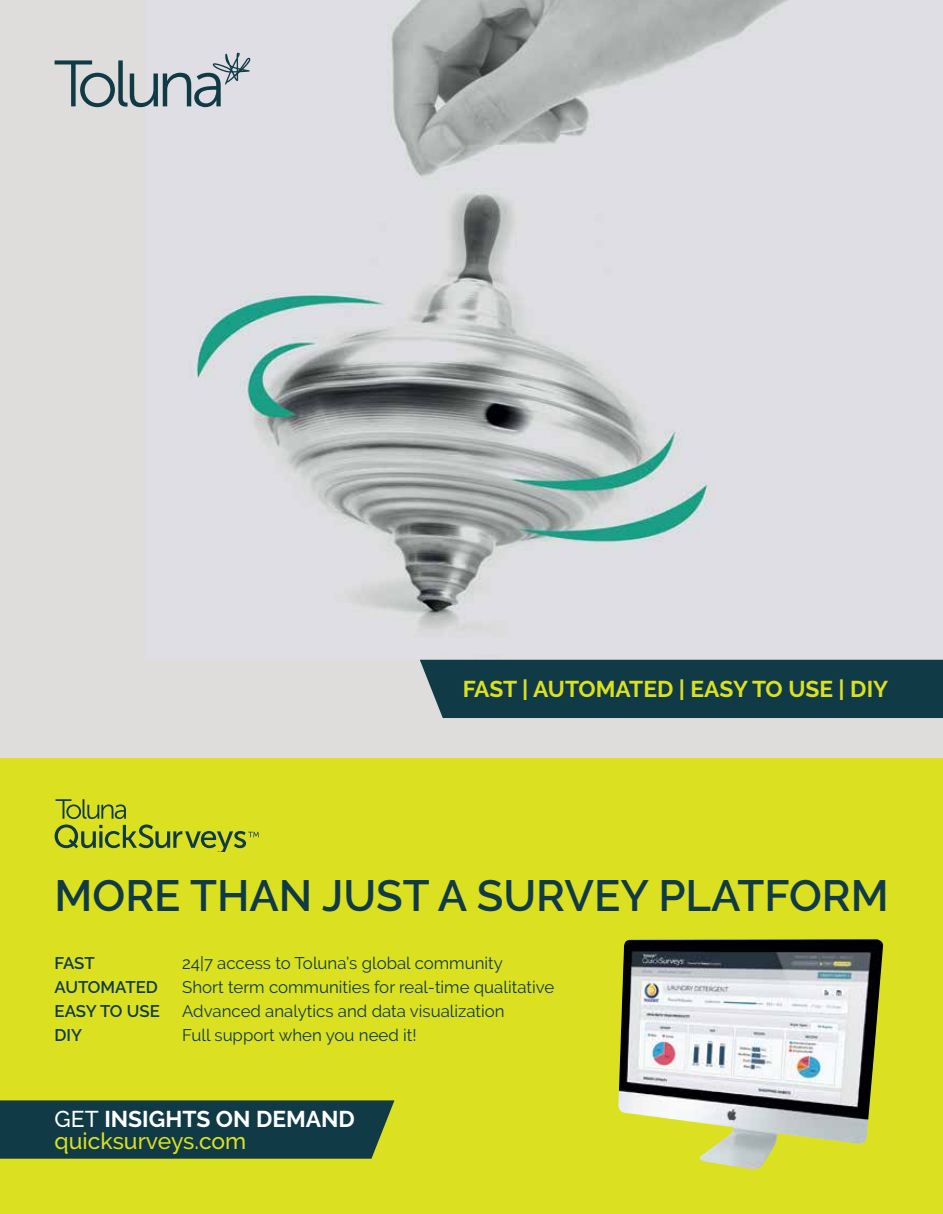
<style>
.page{position:relative;width:943px;height:1214px;background:#fff}
.page>*{position:absolute;margin:0;border:0;box-sizing:border-box;transform-origin:0 0}
.t1{font:600 43.65px "Raleway";color:#0f3a46}
.t2{font:700 22.8px/22.6px "Raleway";color:#fff}
.t3{font:700 22.8px "Raleway";color:#dbe120}
.t4{font:16.8px "Raleway";color:#0f3a46}
.t5{font:600 16.8px "Raleway";color:#0f3a46}
.s1{font-weight:500}
.s2{font-weight:500;color:#dbe120}
</style>
<div class="page">
<div style="left:0;top:0;width:942px;height:1214px;background:#dedddc"></div>
<img style="left:195px;top:0;width:592px;height:629px">
<div style="left:0;top:758px;width:942px;height:456px;background:#dbe120"></div>
<svg style="left:55px;top:799px;width:204px;height:53px"></svg>
<img style="left:618px;top:939px;width:264px;height:230px">
<div style="left:0;top:1100px;width:394px;height:58px;background:#0f3a46"></div>
<div style="left:420px;top:659px;width:522px;height:59px;background:#0f3a46"></div>
<svg style="left:55px;top:53px;width:195px;height:54px"></svg>
<h2 class="t3" style="left:463px;top:676px;width:426px">FAST | AUTOMATED | EASY TO USE | DIY</h2>
<h1 class="t1" style="left:55px;top:870px;width:835px">MORE THAN JUST A SURVEY PLATFORM</h1>
<p class="t5" style="left:55px;top:953px;width:42px">FAST</p>
<p class="t4" style="left:182px;top:953px;width:322px">24|7 access to Toluna’s global community</p>
<p class="t5" style="left:55px;top:977px;width:105px">AUTOMATED</p>
<p class="t4" style="left:182px;top:977px;width:373px">Short term communities for real-time qualitative</p>
<p class="t5" style="left:55px;top:1001px;width:107px">EASY TO USE</p>
<p class="t4" style="left:182px;top:1001px;width:324px">Advanced analytics and data visualization</p>
<p class="t5" style="left:55px;top:1025px;width:29px">DIY</p>
<p class="t4" style="left:182px;top:1025px;width:236px">Full support when you need it!</p>
<h2 class="t2" style="left:55px;top:1107px;width:302px"><span class="s1">GET</span> INSIGHTS ON DEMAND <span class="s2">quicksurveys.com</span></h2>
</div>
